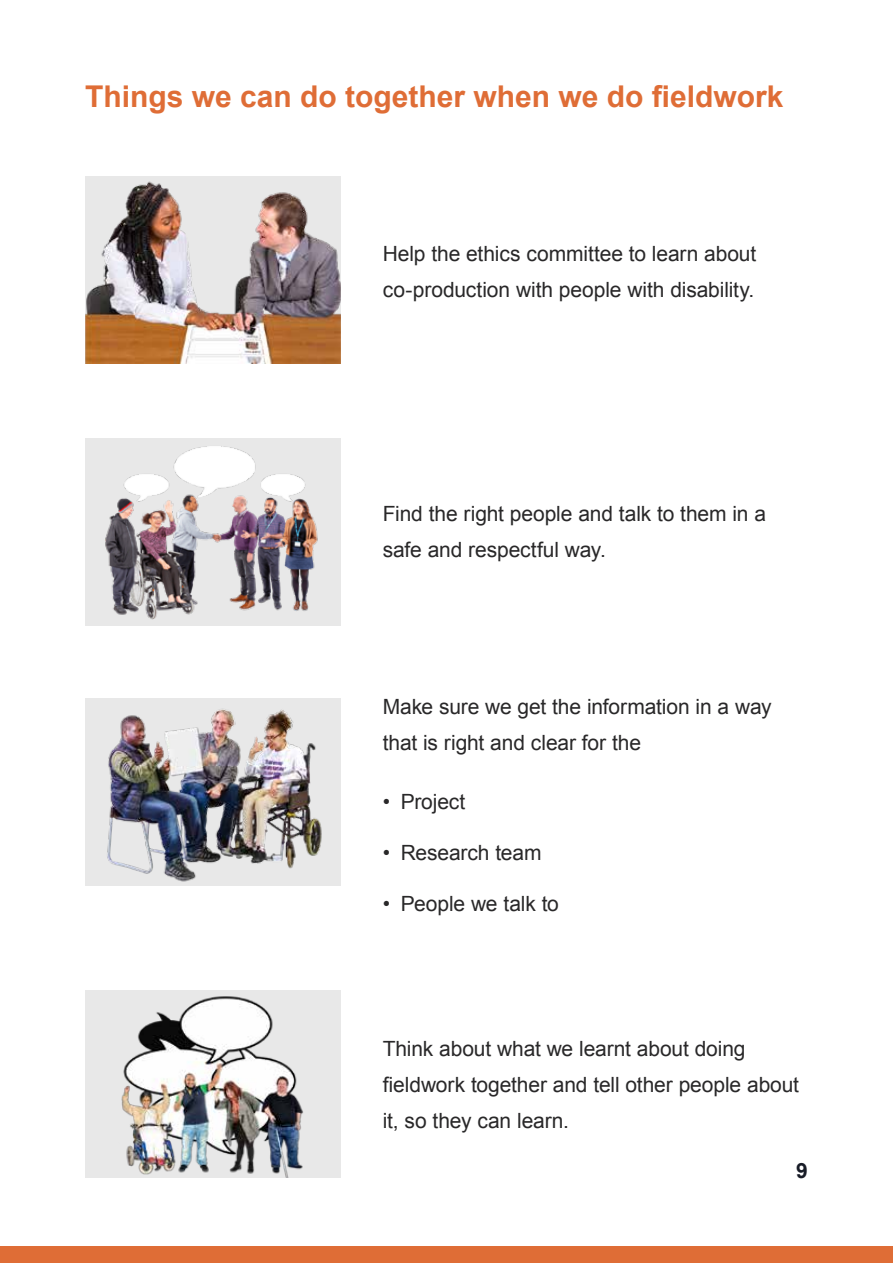
<style>
.page{position:relative;width:893px;height:1263px;background:#fff}
.page>*{position:absolute;margin:0;border:0;box-sizing:border-box;transform-origin:0 0}
.t1{font:700 30px "Arial";color:#df6d36}
.Body_USE{font:21px/36px "Arial";letter-spacing:-.005em;color:#292829}
.t2{font:700 21px "Arial";color:#181c27}
</style>
<div class="page">
<div style="left:0;top:1246px;width:893px;height:17px;background:#df6d36"></div>
<div style="left:85px;top:699px;width:255px;height:187px;background:#e8e8e8"></div>
<img style="left:107px;top:709px;width:215px;height:173px">
<div style="left:85px;top:438px;width:255px;height:187px;background:#e8e8e8"></div>
<img style="left:105px;top:446px;width:213px;height:174px">
<div style="left:85px;top:991px;width:255px;height:187px;background:#e8e8e8"></div>
<img style="left:121px;top:996px;width:182px;height:182px">
<img style="left:85px;top:176px;width:255px;height:187px">
<p class="t1" style="left:85px;top:77px;width:700px">Things we can do together when we do fieldwork</p>
<p class="Body_USE" style="left:383px;top:236px;width:375px">Help the ethics committee to learn about co-production with people with disability.</p>
<p class="Body_USE" style="left:383px;top:496px;width:385px">Find the right people and talk to them in a safe and respectful way.</p>
<p class="Body_USE" style="left:383px;top:689px;width:390px">Make sure we get the information in a way that is right and clear for the</p>
<p class="Body_USE" style="left:383px;top:783px;width:84px">• Project</p>
<p class="Body_USE" style="left:383px;top:834px;width:160px">• Research team</p>
<p class="Body_USE" style="left:383px;top:885px;width:178px">• People we talk to</p>
<p class="Body_USE" style="left:383px;top:1031px;width:418px">Think about what we learnt about doing fieldwork together and tell other people about it, so they can learn.</p>
<p class="t2" style="left:796px;top:1157px;width:13px">9</p>
</div>
